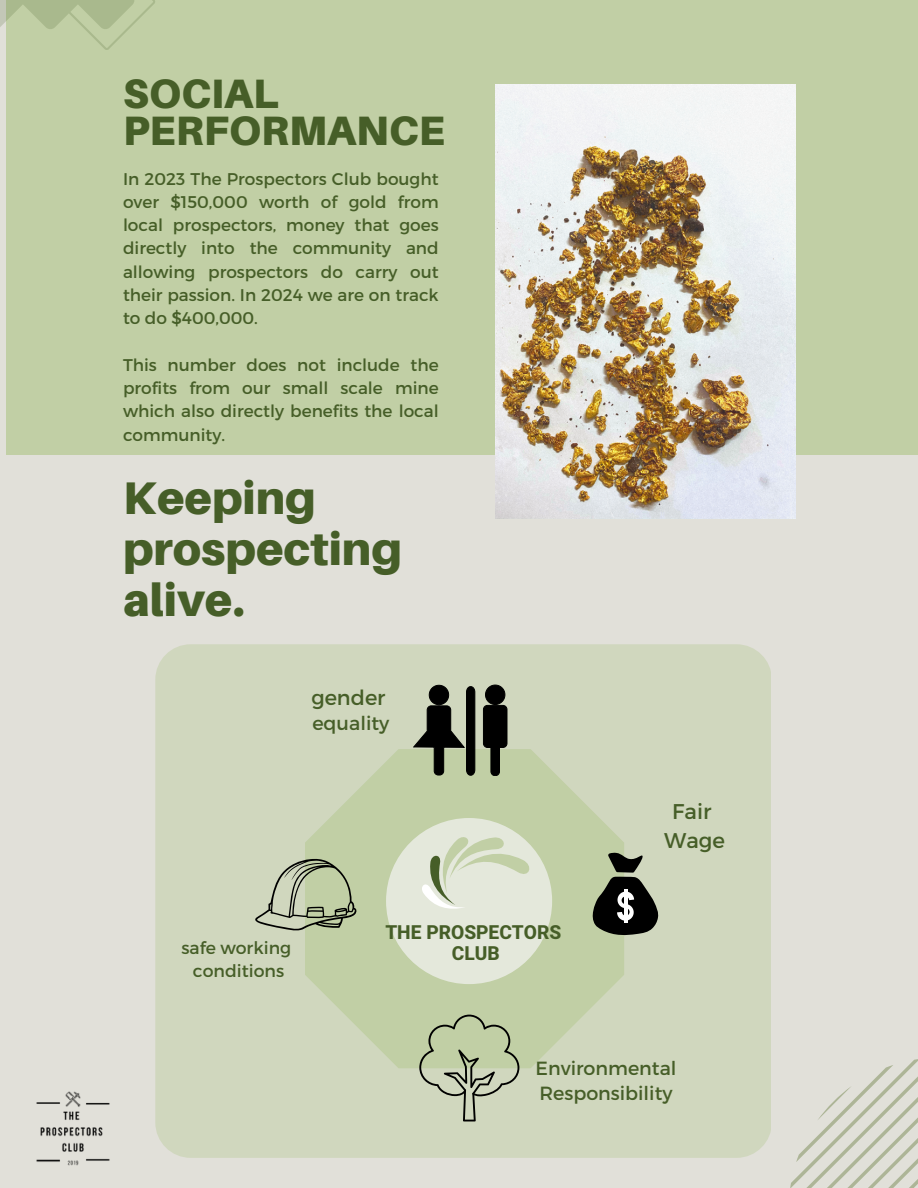
<style>
.page{position:relative;width:918px;height:1188px;background:#e1e0d9}
.page>*{position:absolute;margin:0;border:0;box-sizing:border-box;transform-origin:0 0}
.t1{font:900 45.75px/51.2px "Aileron";color:#465e28}
.t2{font:900 41.1px/37.2px "Aileron";color:#465e28}
.t3{font:21.3px/29.4px "Montserrat";color:#465e28;text-align:center}
.t4{font:20.85px "Montserrat";color:#465e28}
.t5{font:800 19.2px/20.7px "Heebo";color:#465e28;text-align:center}
.t6{font:19.2px "Montserrat";color:#465e28}
.t7{font:19.05px/25.3px "Montserrat";color:#465e28}
.t8{font:17.25px/23.9px "Montserrat";color:#465e28;text-align:center}
.t9{font:16.95px/23.2px "Montserrat";color:#465e28;text-align:justify}
</style>
<div class="page">
<div style="left:7px;top:0;width:911px;height:455px;background:#c1cfa5"></div>
<img style="left:495px;top:84px;width:301px;height:434px">
<svg style="left:0;top:0;width:155px;height:50px"></svg>
<svg style="left:790px;top:1059px;width:128px;height:129px"></svg>
<svg style="left:155px;top:644px;width:616px;height:514px;background:#cdd5b9"></svg>
<svg style="left:413px;top:685px;width:62px;height:91px;background:#6b705f"></svg>
<svg style="left:483px;top:685px;width:25px;height:91px;background:#383c31"></svg>
<svg style="left:589px;top:853px;width:70px;height:84px;background:#636859"></svg>
<svg style="left:253px;top:859px;width:104px;height:72px;background:#acb598"></svg>
<div style="left:386px;top:818px;width:166px;height:166px;background:#e4e8db;border-radius:50%"></div>
<svg style="left:422px;top:833px;width:112px;height:75px"></svg>
<svg style="left:419px;top:1015px;width:100px;height:106px;background:#b4be9f"></svg>
<img style="left:36px;top:1091px;width:74px;height:75px">
<h2 class="t2" style="left:123px;top:74px;width:324px">SOCIAL<br>PERFORMANCE</h2>
<p class="t9" style="left:123px;top:166px;width:317px">In 2023 The Prospectors Club bought over $150,000 worth of gold from local prospectors, money that goes directly into the community and allowing prospectors do carry out their passion. In 2024 we are on track to do $400,000.</p>
<p class="t9" style="left:123px;top:352px;width:317px">This number does not include the profits from our small scale mine which also directly benefits the local community.</p>
<h1 class="t1" style="left:123px;top:471px;width:281px">Keeping prospecting alive.</h1>
<p class="t4" style="left:311px;top:684px;width:76px">gender</p>
<p class="t6" style="left:312px;top:711px;width:79px">equality</p>
<p class="t8" style="left:181px;top:935px;width:111px">safe working conditions</p>
<p class="t5" style="left:385px;top:923px;width:178px">THE PROSPECTORS<br>CLUB</p>
<p class="t3" style="left:664px;top:796px;width:62px">Fair<br>Wage</p>
<p class="t7" style="left:536px;top:1054px;width:142px">Environmental<br>Responsibility</p>
</div>
